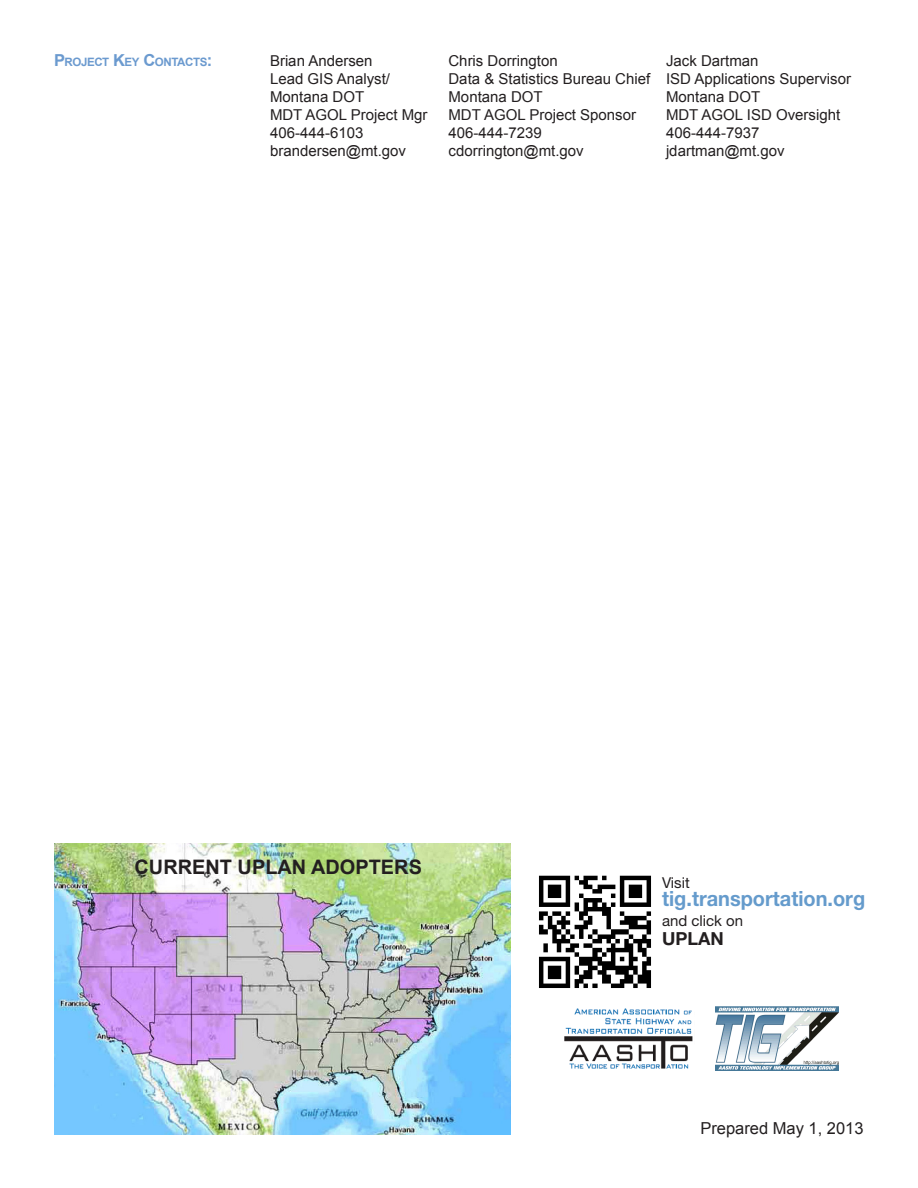
<style>
.page{position:relative;width:918px;height:1188px;background:#fff}
.page>*{position:absolute;margin:0;border:0;box-sizing:border-box;transform-origin:0 0}
.t1{font:700 21px "Helvetica Neue";color:#659bcc;scale:.95 1}
.t2{font:700 19.95px "Arial";color:#231f20}
.t3{font:700 18px "Helvetica Neue";color:#231f20}
.t4{font:16.5px "Arial";color:#231f20}
.t5{font:15px "Arial";color:#231f20}
.t6{font:15px "Helvetica Neue";color:#231f20}
.t7{font:700 11.55px "Arial";letter-spacing:-.035em;color:#6b9acf}
.s1{font-size:16.5px}
</style>
<div class="page">
<img style="left:54px;top:844px;width:457px;height:290px">
<img style="left:715px;top:1007px;width:124px;height:64px">
<img style="left:564px;top:1008px;width:129px;height:61px">
<img style="left:539px;top:875px;width:112px;height:113px">
<p class="t7" style="left:54px;top:54px;width:160px"><span class="s1">P</span>ROJECT <span class="s1">K</span>EY <span class="s1">C</span>ONTACTS<span class="s1">:</span></p>
<p class="t5" style="left:270px;top:51px;width:104px">Brian Andersen</p>
<p class="t5" style="left:449px;top:51px;width:111px">Chris Dorrington</p>
<p class="t5" style="left:666px;top:51px;width:94px">Jack Dartman</p>
<p class="t5" style="left:270px;top:69px;width:122px">Lead GIS Analyst/</p>
<p class="t5" style="left:448px;top:69px;width:404px">Data &amp; Statistics Bureau Chief ISD Applications Supervisor</p>
<p class="t5" style="left:270px;top:87px;width:96px">Montana DOT</p>
<p class="t5" style="left:448px;top:87px;width:96px">Montana DOT</p>
<p class="t5" style="left:666px;top:87px;width:96px">Montana DOT</p>
<p class="t5" style="left:270px;top:105px;width:159px">MDT AGOL Project Mgr</p>
<p class="t5" style="left:448px;top:105px;width:189px">MDT AGOL Project Sponsor</p>
<p class="t5" style="left:666px;top:105px;width:176px">MDT AGOL ISD Oversight</p>
<p class="t5" style="left:270px;top:123px;width:95px">406-444-6103</p>
<p class="t5" style="left:448px;top:123px;width:95px">406-444-7239</p>
<p class="t5" style="left:666px;top:123px;width:95px">406-444-7937</p>
<p class="t5" style="left:270px;top:141px;width:138px">brandersen@mt.gov</p>
<p class="t5" style="left:448px;top:141px;width:137px">cdorrington@mt.gov</p>
<p class="t5" style="left:666px;top:141px;width:120px">jdartman@mt.gov</p>
<p class="t2" style="left:135px;top:854px;width:289px">CURRENT UPLAN ADOPTERS</p>
<p class="t6" style="left:662px;top:874px;width:29px">Visit</p>
<p class="t1" style="left:662px;top:886px;width:215px">tig.transportation.org</p>
<p class="t6" style="left:662px;top:911px;width:83px">and click on</p>
<p class="t3" style="left:662px;top:927px;width:63px">UPLAN</p>
<p class="t4" style="left:700px;top:1118px;width:165px">Prepared May 1, 2013</p>
</div>
